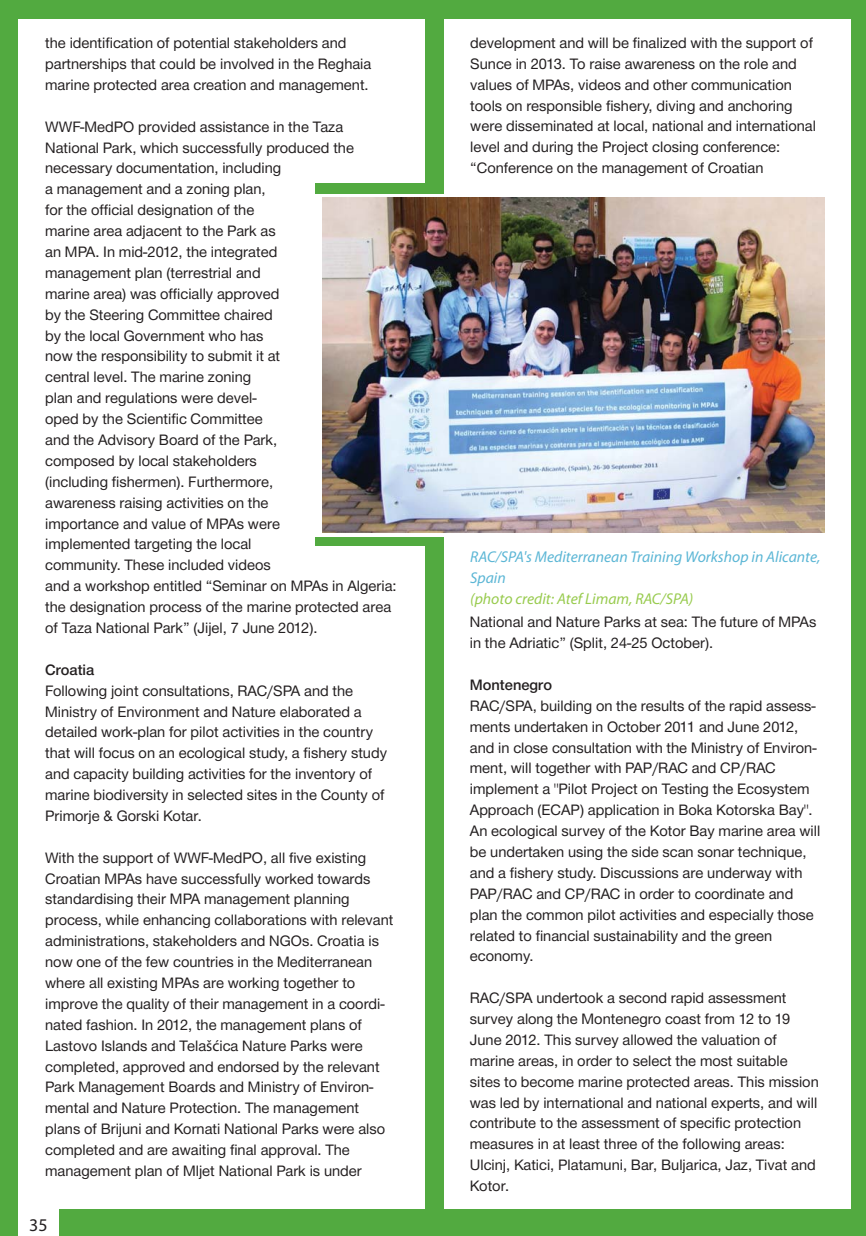
<style>
.page{position:relative;width:866px;height:1236px;background:#52aa40}
.page>*{position:absolute;margin:0;border:0;box-sizing:border-box;transform-origin:0 0}
.t1{font:17.85px "Myriad Pro";color:#231f20}
.t2{font:15.6px/20.9px "CF Helvetica";color:#231f20}
.t3{font:italic 15.6px/20.9px "Myriad Pro";color:#5bb6d5}
.s1{font-weight:500}
.s2{font-family:"Myriad Pro"}
.s3{color:#98cb4e}
</style>
<div class="page">
<div style="left:18px;top:19px;width:406px;height:1189px;background:#fff"></div>
<div style="left:444px;top:19px;width:406px;height:1189px;background:#fff"></div>
<div style="left:315px;top:184px;width:122px;height:362px;background:#52aa40"></div>
<div style="left:293px;top:194px;width:165px;height:342px;background:#fff"></div>
<img style="left:323px;top:198px;width:501px;height:335px">
<div style="left:18px;top:1209px;width:41px;height:27px;background:#fff"></div>
<p class="t2" style="left:45px;top:34px;width:328px">the identification of potential stakeholders and partnerships that could be involved in the Reghaia marine protected area creation and management.</p>
<p class="t2" style="left:45px;top:118px;width:353px">WWF-MedPO provided assistance in the Taza National Park, which successfully produced the necessary documentation, including<br>a management and a zoning plan,<br>for the official designation of the<br>marine area adjacent to the Park as<br>an MPA. In mid-2012, the integrated<br>management plan (terrestrial and<br>marine area) was officially approved<br>by the Steering Committee chaired<br>by the local Government who has<br>now the responsibility to submit it at<br>central level. The marine zoning<br>plan and regulations were devel-<br>oped by the Scientific Committee<br>and the Advisory Board of the Park,<br>composed by local stakeholders<br>(including fishermen). Furthermore,<br>awareness raising activities on the<br>importance and value of MPAs were<br>implemented targeting the local<br>community. These included videos<br>and a workshop entitled “Seminar on MPAs in Algeria: the designation process of the marine protected area of Taza National Park” (Jijel, 7 June 2012).</p>
<p class="t2" style="left:45px;top:661px;width:343px"><span class="s1">Croatia<br></span>Following joint consultations, RAC/SPA and the Ministry of Environment and Nature elaborated a detailed work-plan for pilot activities in the country that will focus on an ecological study, a fishery study and capacity building activities for the inventory of marine biodiversity in selected sites in the County of Primorje &amp; Gorski Kotar.</p>
<p class="t2" style="left:45px;top:849px;width:350px">With the support of WWF-MedPO, all five existing Croatian MPAs have successfully worked towards standardising their MPA management planning process, while enhancing collaborations with relevant administrations, stakeholders and NGOs. Croatia is now one of the few countries in the Mediterranean where all existing MPAs are working together to improve the quality of their management in a coordi&shy;nated fashion. In 2012, the management plans of Lastovo Islands and Tela<span class="s2">šć</span>ica Nature Parks were completed, approved and endorsed by the relevant Park Management Boards and Ministry of Environ&shy;mental and Nature Protection. The management plans of Brijuni and Kornati National Parks were also completed and are awaiting final approval. The management plan of Mljet National Park is under</p>
<p class="t1" style="left:29px;top:1218px;width:20px">35</p>
<p class="t2" style="left:470px;top:34px;width:347px">development and will be finalized with the support of Sunce in 2013. To raise awareness on the role and values of MPAs, videos and other communication tools on responsible fishery, diving and anchoring were disseminated at local, national and international level and during the Project closing conference: “Conference on the management of Croatian</p>
<p class="t3" style="left:470px;top:548px;width:352px">RAC/SPA's Mediterranean Training Workshop in Alicante,<br>Spain<br><span class="s3">(photo credit: Atef Limam, RAC/SPA)</span></p>
<p class="t2" style="left:470px;top:613px;width:348px">National and Nature Parks at sea: The future of MPAs in the Adriatic” (Split, 24-25 October).</p>
<p class="t2" style="left:470px;top:676px;width:352px"><span class="s1">Montenegro<br></span>RAC/SPA, building on the results of the rapid assess&shy;ments undertaken in October 2011 and June 2012, and in close consultation with the Ministry of Environ&shy;ment, will together with PAP/RAC and CP/RAC implement a "Pilot Project on Testing the Ecosystem Approach (ECAP) application in Boka Kotorska Bay".<br>An ecological survey of the Kotor Bay marine area will be undertaken using the side scan sonar technique, and a fishery study. Discussions are underway with PAP/RAC and CP/RAC in order to coordinate and plan the common pilot activities and especially those related to financial sustainability and the green economy.</p>
<p class="t2" style="left:470px;top:989px;width:350px">RAC/SPA undertook a second rapid assessment survey along the Montenegro coast from 12 to 19<br>June 2012. This survey allowed the valuation of marine areas, in order to select the most suitable sites to become marine protected areas. This mission was led by international and national experts, and will contribute to the assessment of specific protection measures in at least three of the following areas:<br>Ulcinj, Katici, Platamuni, Bar, Buljarica, Jaz, Tivat and Kotor.</p>
</div>
